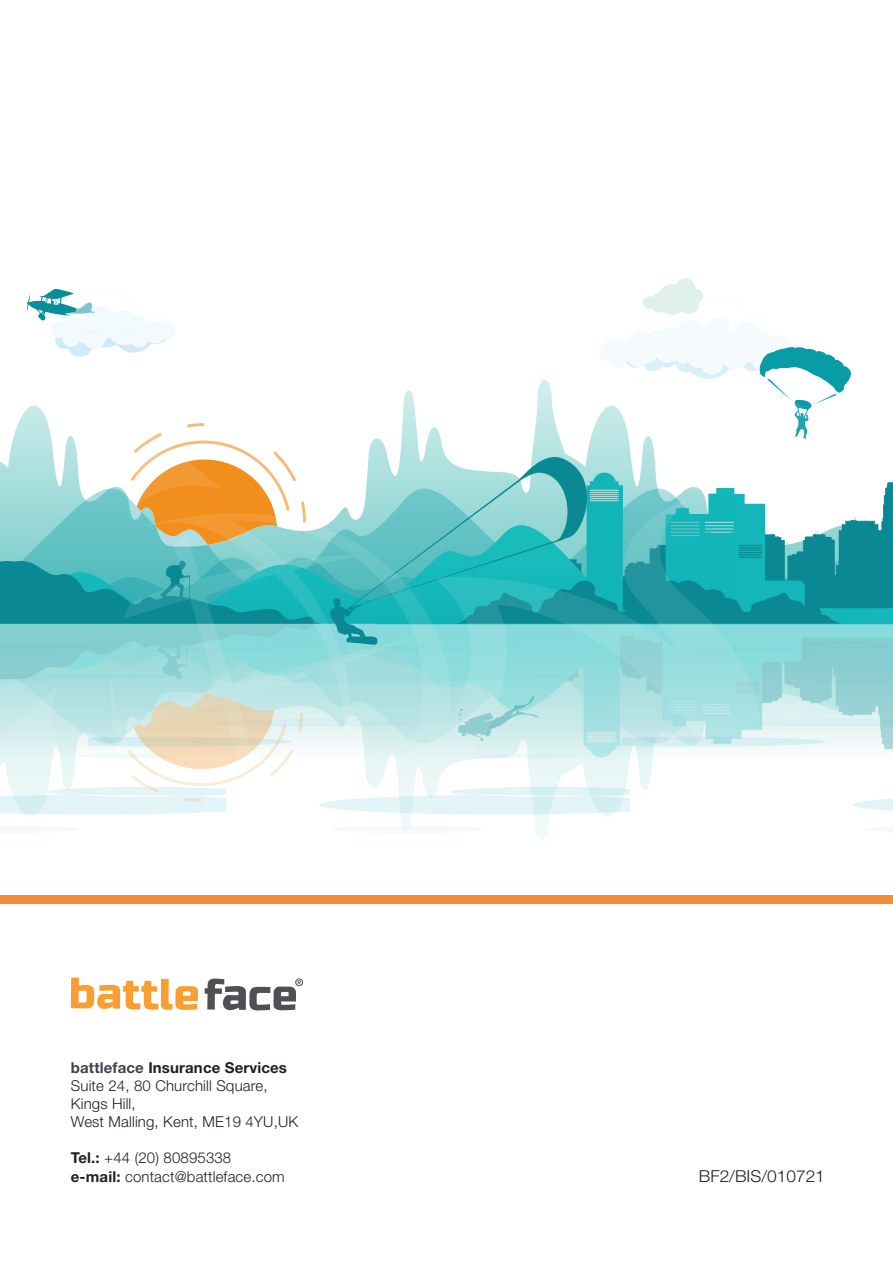
<style>
.page{position:relative;width:893px;height:1263px;background:#fff}
.page>*{position:absolute;margin:0;border:0;box-sizing:border-box;transform-origin:0 0}
.body_1{font:300 16.5px "Helvetica Neue LT Pro";color:#231f20;scale:1.05 1}
.body{font:300 15px/18px "Helvetica Neue LT Pro";letter-spacing:.01em;color:#231f20}
.body-2{font:700 15px "Helvetica Neue LT Pro";letter-spacing:.01em;color:#231f20}
.s1{color:#3e444c}
.s2{font-weight:700}
</style>
<div class="page">
<svg style="left:105px;top:814px;width:445px;height:26px"></svg>
<svg style="left:0;top:278px;width:893px;height:536px"></svg>
<div style="left:0;top:895px;width:893px;height:9px;background:#f58c32"></div>
<svg style="left:71px;top:977px;width:127px;height:33px"></svg>
<svg style="left:205px;top:978px;width:98px;height:33px"></svg>
<p class="body-2" style="left:71px;top:1059px;width:218px"><span class="s1">battleface</span> Insurance Services</p>
<p class="body" style="left:71px;top:1077px;width:198px">Suite 24, 80 Churchill Square,<br>Kings Hill,</p>
<p class="body" style="left:71px;top:1113px;width:229px">West Malling, Kent, ME19 4YU,UK</p>
<p class="body" style="left:71px;top:1149px;width:162px"><span class="s2">Tel.:</span> +44 (20) 80895338</p>
<p class="body" style="left:71px;top:1167px;width:215px"><span class="s2">e-mail:</span> contact@battleface.com</p>
<p class="body_1" style="left:699px;top:1165px;width:122px">BF2/BIS/010721</p>
</div>
